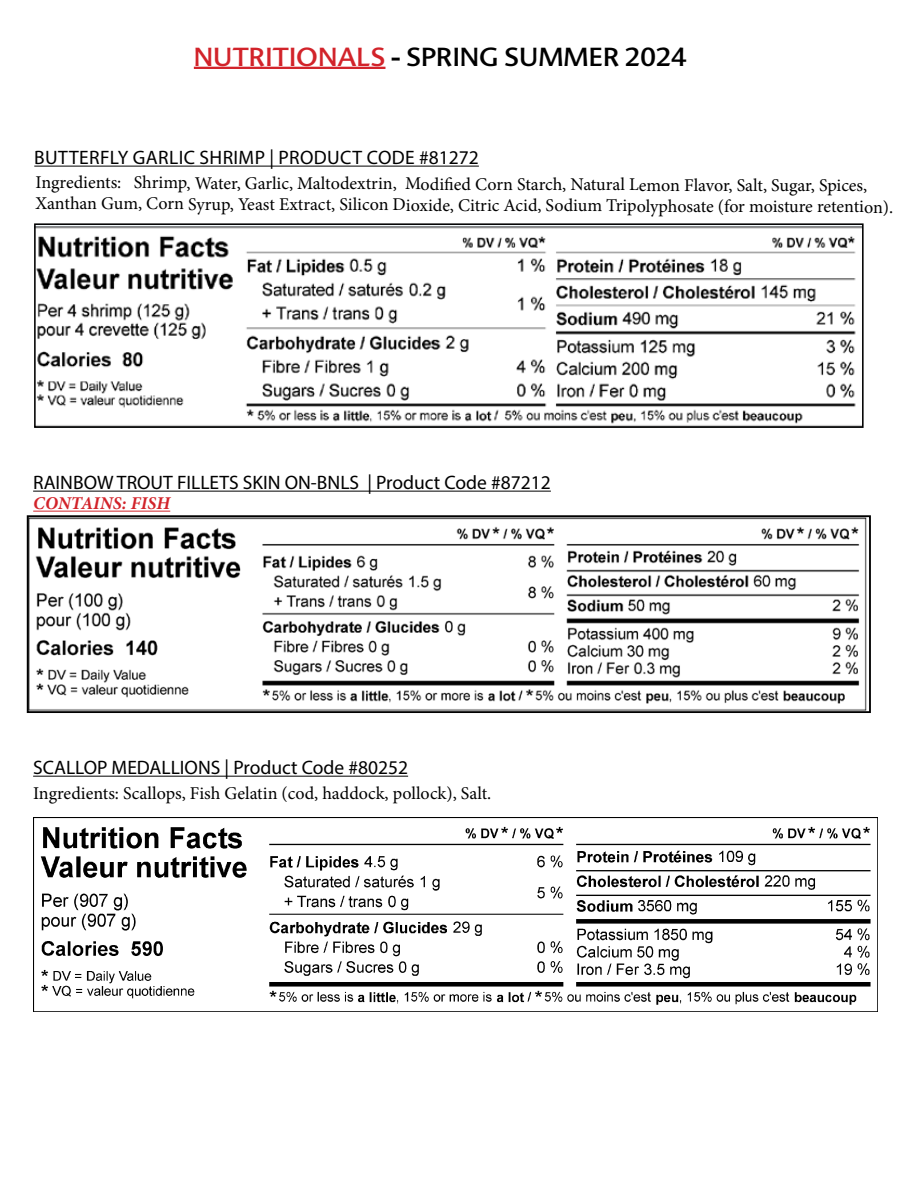
<style>
.page{position:relative;width:918px;height:1188px;background:#fff}
.page>*{position:absolute;margin:0;border:0;box-sizing:border-box;transform-origin:0 0}
.t1{font:25.5px "Advert";color:#000}
.t2{font:19.5px "Myriad Pro";color:#000}
.t3{font:19.5px "Myriad Pro";letter-spacing:.02em;color:#000}
.t4{font:18px/21.1px "Minion Pro";letter-spacing:-.005em;color:#000}
.t5{font:italic 700 18px "Minion Pro";letter-spacing:.01em;color:#d2232a}
.s1{color:#d2232a}
</style>
<div class="page">
<img style="left:30px;top:518px;width:837px;height:192px">
<div style="left:27px;top:515px;width:844px;height:198px;border:2px solid #000"></div>
<hr style="left:33px;top:511px;width:137px;height:1px;background:#d2232a">
<hr style="left:33px;top:491px;width:518px;height:1px;background:#000">
<img style="left:37px;top:226px;width:824px;height:198px">
<div style="left:34px;top:223px;width:830px;height:205px;border:2px solid #000"></div>
<hr style="left:34px;top:166px;width:445px;height:1px;background:#000">
<img style="left:33px;top:818px;width:845px;height:193px">
<hr style="left:33px;top:776px;width:375px;height:1px;background:#000">
<hr style="left:194px;top:67px;width:191px;height:2px;background:#d2232a">
<h1 class="t1" style="left:194px;top:42px;width:494px"><span class="s1">NUTRITIONALS</span> - SPRING SUMMER 2024</h1>
<p class="t3" style="left:34px;top:146px;width:446px">BUTTERFLY GARLIC SHRIMP | PRODUCT CODE #81272</p>
<p class="t4" style="left:35px;top:173px;width:859px">Ingredients: Shrimp, Water, Garlic, Maltodextrin, Modified Corn Starch, Natural Lemon Flavor, Salt, Sugar, Spices,<br>Xanthan Gum, Corn Syrup, Yeast Extract, Silicon Dioxide, Citric Acid, Sodium Tripolyphosate (for moisture retention).</p>
<p class="t2" style="left:33px;top:471px;width:519px">RAINBOW TROUT FILLETS SKIN ON-BNLS | Product Code #87212</p>
<p class="t5" style="left:33px;top:491px;width:138px">CONTAINS: FISH</p>
<p class="t2" style="left:33px;top:756px;width:377px">SCALLOP MEDALLIONS | Product Code #80252</p>
<p class="t4" style="left:33px;top:783px;width:460px">Ingredients: Scallops, Fish Gelatin (cod, haddock, pollock), Salt.</p>
</div>
